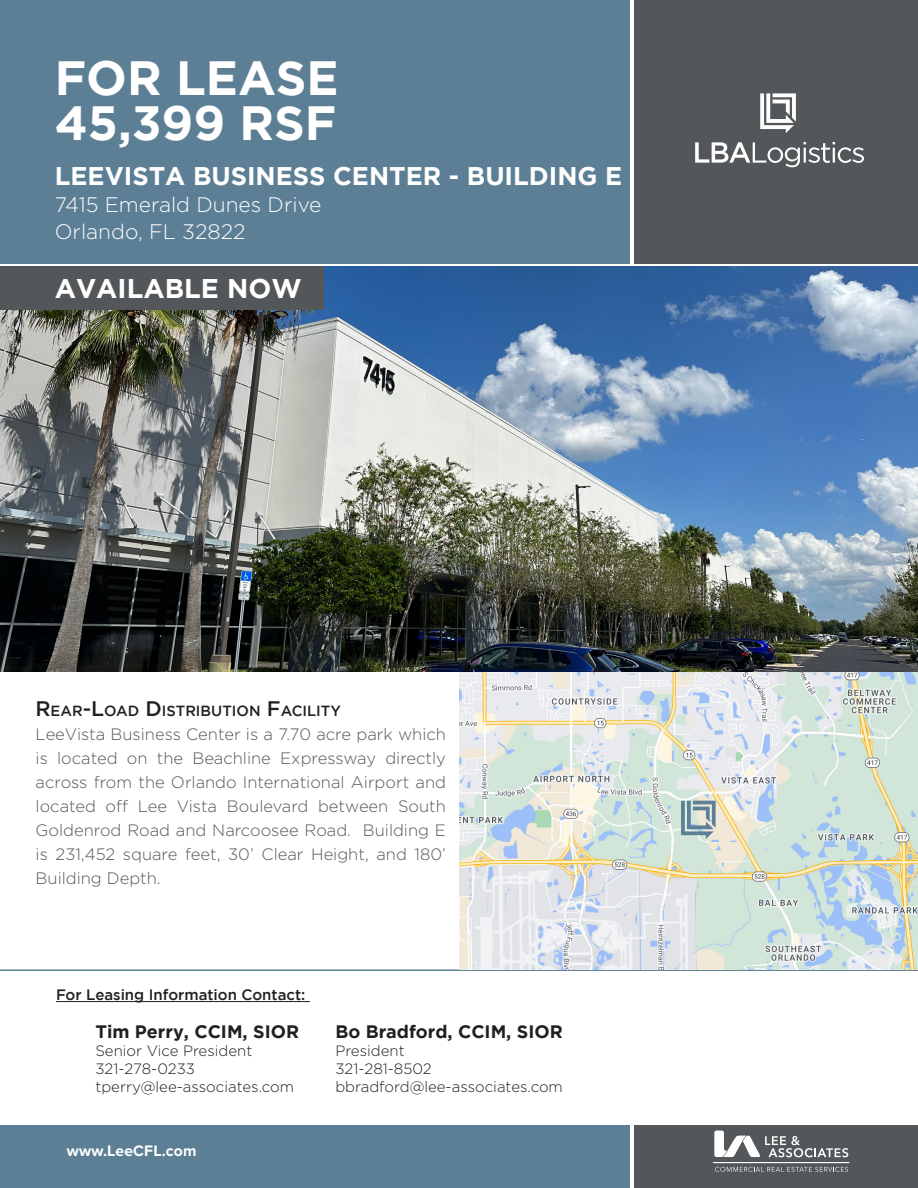
<style>
.page{position:relative;width:918px;height:1188px;background:#fff}
.page>*{position:absolute;margin:0;border:0;box-sizing:border-box;transform-origin:0 0}
.t1{font:700 48px "Gotham";color:#fff}
.t2{font:700 27px "Gotham";color:#fff}
.t3{font:700 25.5px "Gotham";color:#fff}
.t4{font:300 21px "Gotham";color:#fff}
.t5{font:700 18px "Gotham";color:#231f20}
.t6{font:300 16.5px/24px "Gotham";color:#545759;text-align:justify}
.t7{font:700 15.75px "Proxima Nova";letter-spacing:.01em;color:#fff}
.t8{font:300 15px "Gotham";color:#231f20}
.t9{font:500 15px "Gotham";color:#231f20}
.t10{font:500 14.7px "Gotham";color:#231f20}
.s1{font-style:inherit}
.s2{font-size:21px}
</style>
<div class="page">
<div style="left:0;top:0;width:630px;height:264px;background:#5c7f95"></div>
<div style="left:634px;top:0;width:284px;height:264px;background:#545759"></div>
<div style="left:0;top:1125px;width:630px;height:63px;background:#5c7f95"></div>
<div style="left:634px;top:1125px;width:284px;height:63px;background:#545759"></div>
<svg style="left:695px;top:142px;width:169px;height:25px"></svg>
<svg style="left:760px;top:93px;width:36px;height:40px"></svg>
<hr style="left:0;top:969px;width:918px;height:2px;background:#5c7f95">
<img style="left:459px;top:672px;width:459px;height:297px">
<img style="left:0;top:266px;width:918px;height:406px">
<svg style="left:714px;top:1131px;width:134px;height:26px"></svg>
<svg style="left:715px;top:1167px;width:133px;height:5px"></svg>
<hr style="left:714px;top:1163px;width:135px;height:1px;background:#fff">
<div style="left:0;top:266px;width:324px;height:44px;background:#545759"></div>
<svg style="left:681px;top:801px;width:35px;height:38px"></svg>
<hr style="left:56px;top:1001px;width:254px;height:1px;background:#231f20">
<p class="t1" style="left:55px;top:50px;width:286px">FOR LEASE</p>
<p class="t1" style="left:55px;top:95px;width:283px">45,399 RSF</p>
<p class="t3" style="left:55px;top:161px;width:569px">LEEVISTA BUSINESS CENTER - BUILDING E</p>
<p class="t4" style="left:55px;top:193px;width:268px"><span class="s1">7415</span> Emerald Dunes Drive</p>
<p class="t4" style="left:55px;top:220px;width:192px">Orlando, FL <span class="s1">32822</span></p>
<p class="t2" style="left:55px;top:273px;width:248px">AVAILABLE NOW</p>
<p class="t10" style="left:36px;top:703px;width:307px"><span class="s2">R</span>EAR<span class="s2">-L</span>OAD <span class="s2">D</span> ISTRIBUTION <span class="s2">F</span>ACILITY</p>
<p class="t6" style="left:36px;top:722px;width:412px">LeeVista Business Center is a 7.70 acre park which is located on the Beachline Expressway directly across from the Orlando International Airport and located off Lee Vista Boulevard between South Goldenrod Road and Narcoosee Road. Building E is 231,452 square feet, 30’ Clear Height, and 180’ Building Depth.</p>
<p class="t9" style="left:56px;top:986px;width:251px">For Leasing Information Contact:</p>
<p class="t5" style="left:95px;top:1021px;width:205px">Tim Perry, CCIM, SIOR</p>
<p class="t8" style="left:95px;top:1043px;width:159px">Senior Vice President</p>
<p class="t8" style="left:95px;top:1061px;width:101px">321-278-0233</p>
<p class="t8" style="left:95px;top:1079px;width:200px">tperry@lee-associates.com</p>
<p class="t7" style="left:67px;top:1139px;width:131px">www.LeeCFL.com</p>
<p class="t5" style="left:335px;top:1021px;width:229px">Bo Bradford, CCIM, SIOR</p>
<p class="t8" style="left:335px;top:1043px;width:71px">President</p>
<p class="t8" style="left:335px;top:1061px;width:98px">321-281-8502</p>
<p class="t8" style="left:335px;top:1079px;width:229px">bbradford@lee-associates.com</p>
</div>
